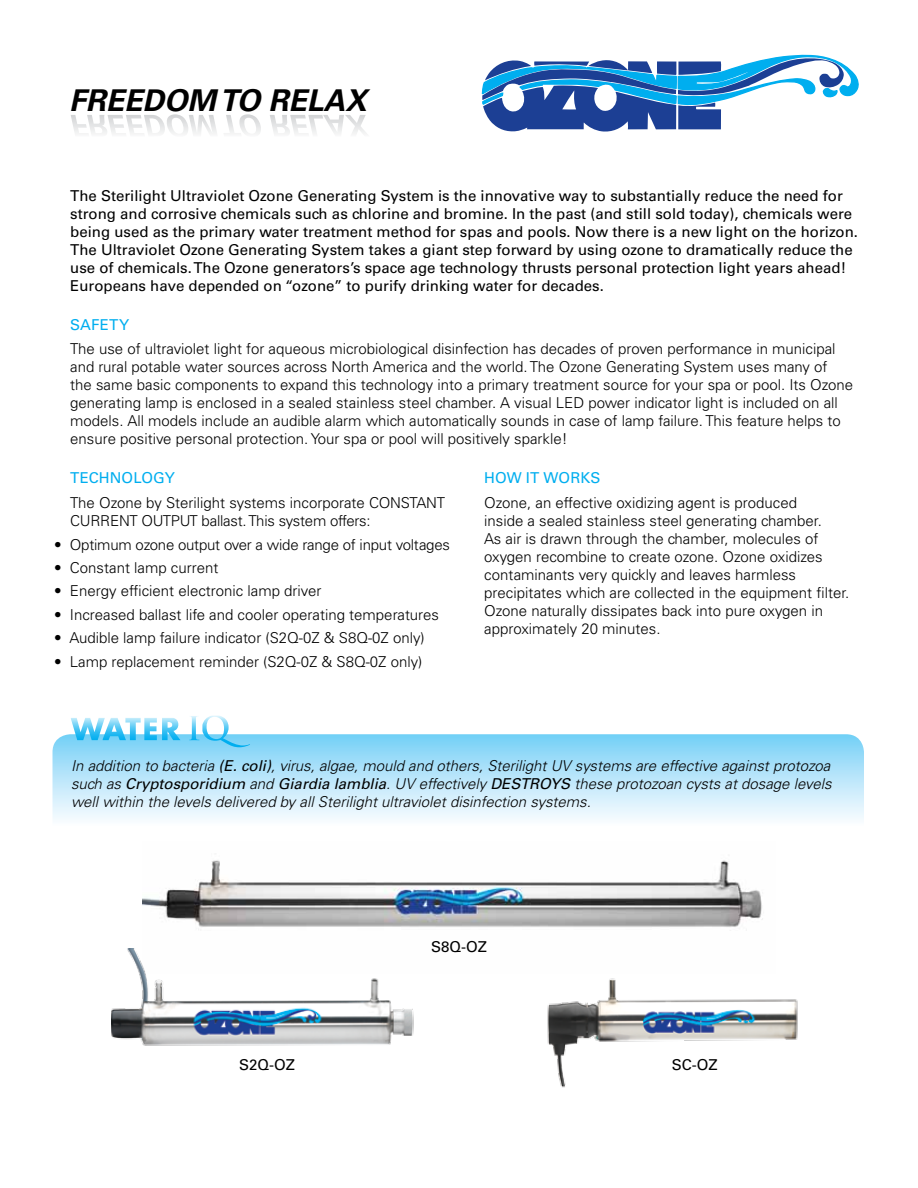
<style>
.page{position:relative;width:918px;height:1188px;background:#fff}
.page>*{position:absolute;margin:0;border:0;box-sizing:border-box;transform-origin:0 0}
.t1{font:italic 700 30px "Univers LT Std";color:#000}
.t2{font:300 15px/18px "Univers LT Std";color:#000}
.t3{font:15px/18px "Univers LT Std";color:#000}
.t4{font:italic 300 15px/18px "Univers LT Std";color:#000;text-align:justify}
.t5{font:15px "Univers LT Std";letter-spacing:.095em;color:#00aeef}
.s1{font-weight:400}
</style>
<div class="page">
<img style="left:142px;top:860px;width:621px;height:67px">
<svg style="left:53px;top:734px;width:811px;height:86px;background:#b8e5fa"></svg>
<svg style="left:71px;top:718px;width:109px;height:22px"></svg>
<svg style="left:189px;top:716px;width:61px;height:31px"></svg>
<svg style="left:482px;top:55px;width:377px;height:77px"></svg>
<svg style="left:71px;top:114px;width:296px;height:20px"></svg>
<img style="left:111px;top:949px;width:303px;height:97px">
<img style="left:547px;top:978px;width:251px;height:110px">
<h1 class="t1" style="left:69px;top:83px;width:299px">FREEDOM TO RELAX</h1>
<p class="t3" style="left:70px;top:187px;width:789px">The Sterilight Ultraviolet Ozone Generating System is the innovative way to substantially reduce the need for strong and corrosive chemicals such as chlorine and bromine. In the past (and still sold today), chemicals were being used as the primary water treatment method for spas and pools. Now there is a new light on the horizon.<br>The Ultraviolet Ozone Generating System takes a giant step forward by using ozone to dramatically reduce the use of chemicals. The Ozone generators’s space age technology thrusts personal protection light years ahead!<br>Europeans have depended on “ozone” to purify drinking water for decades.</p>
<p class="t5" style="left:70px;top:315px;width:59px">Safety</p>
<p class="t2" style="left:70px;top:340px;width:785px">The use of ultraviolet light for aqueous microbiological disinfection has decades of proven performance in municipal and rural potable water sources across North America and the world. The Ozone Generating System uses many of<br>the same basic components to expand this technology into a primary treatment source for your spa or pool. Its Ozone generating lamp is enclosed in a sealed stainless steel chamber. A visual LED power indicator light is included on all models. All models include an audible alarm which automatically sounds in case of lamp failure. This feature helps to ensure positive personal protection. Your spa or pool will positively sparkle!</p>
<p class="t5" style="left:70px;top:469px;width:104px">Techno logy</p>
<p class="t2" style="left:70px;top:494px;width:376px">The Ozone by Sterilight systems incorporate CONSTANT<br>CURRENT OUTPUT ballast. This system offers:</p>
<p class="t2" style="left:54px;top:535px;width:398px">• Optimum ozone output over a wide range of input voltages</p>
<p class="t2" style="left:54px;top:559px;width:166px">• Constant lamp current</p>
<p class="t2" style="left:54px;top:582px;width:269px">• Energy efficient electronic lamp driver</p>
<p class="t2" style="left:54px;top:605px;width:386px">• Increased ballast life and cooler operating temperatures</p>
<p class="t2" style="left:54px;top:629px;width:372px">• Audible lamp failure indicator (S2Q-0Z &amp; S8Q-0Z only)</p>
<p class="t2" style="left:54px;top:652px;width:370px">• Lamp replacement reminder (S2Q-0Z &amp; S8Q-0Z only)</p>
<p class="t5" style="left:484px;top:469px;width:115px">How it works</p>
<p class="t2" style="left:484px;top:494px;width:367px">Ozone, an effective oxidizing agent is produced<br>inside a sealed stainless steel generating chamber.<br>As air is drawn through the chamber, molecules of oxygen recombine to create ozone. Ozone oxidizes contaminants very quickly and leaves harmless precipitates which are collected in the equipment filter.<br>Ozone naturally dissipates back into pure oxygen in approximately 20 minutes.</p>
<p class="t4" style="left:71px;top:757px;width:762px">In addition to bacteria <span class="s1">(E. coli)</span>, virus, algae, mould and others, Sterilight UV systems are effective against protozoa such as <span class="s1">Cryptosporidium</span> and <span class="s1">Giardia lamblia</span>. UV effectively <span class="s1">DESTROYS</span> these protozoan cysts at dosage levels well within the levels delivered by all Sterilight ultraviolet disinfection systems.</p>
<p class="t3" style="left:431px;top:938px;width:57px">S8Q-OZ</p>
<p class="t3" style="left:239px;top:1056px;width:57px">S2Q-OZ</p>
<p class="t3" style="left:672px;top:1056px;width:47px">SC-OZ</p>
</div>
